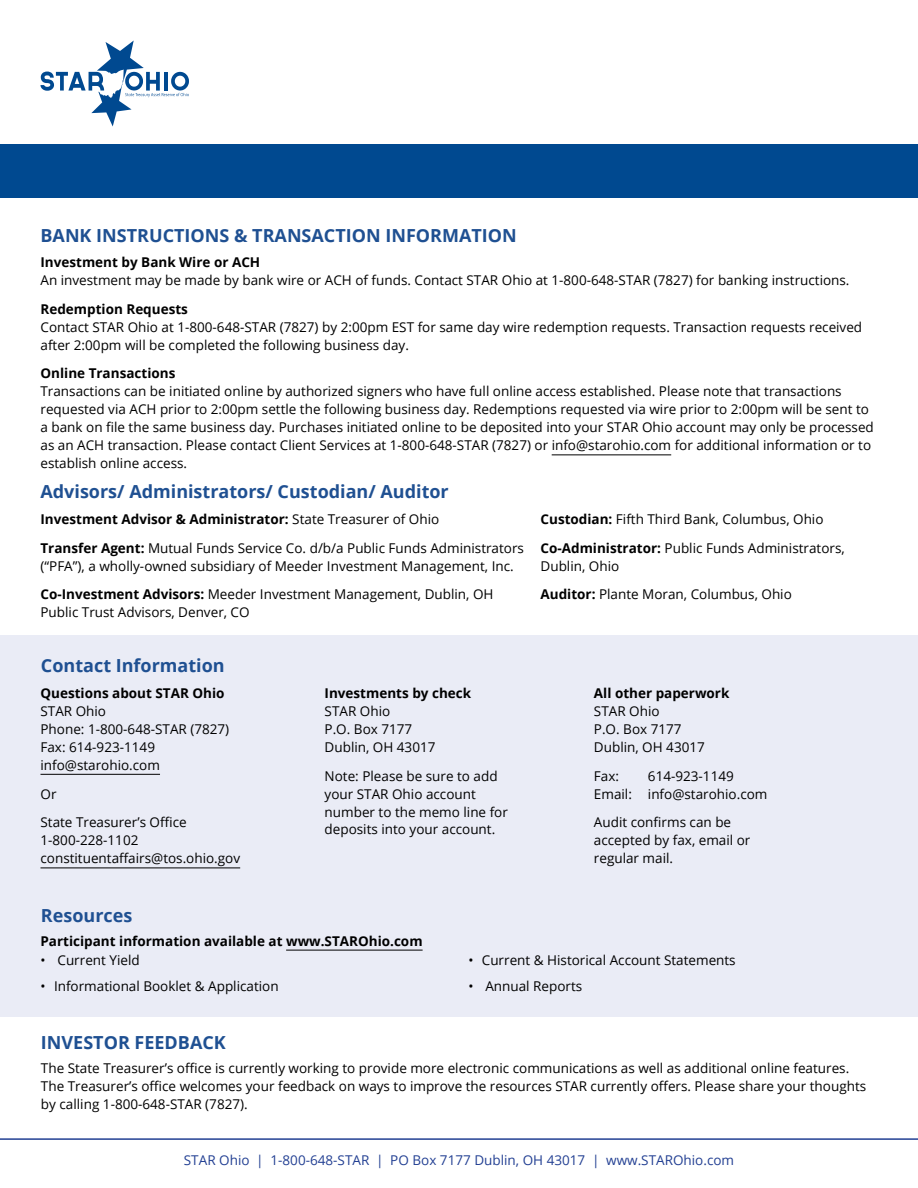
<style>
.page{position:relative;width:918px;height:1188px;background:#fff}
.page>*{position:absolute;margin:0;border:0;box-sizing:border-box;transform-origin:0 0}
.t1{font:700 18px "Open Sans";color:#1f5092}
.t2{font:13.5px/18px "Open Sans";color:#000}
.t3{font:700 13.5px "Open Sans";color:#000}
.t4{font:13.5px "Open Sans";color:#234093}
.s1{font-weight:700}
</style>
<div class="page">
<hr style="left:552px;top:455px;width:119px;height:1px;background:#000">
<svg style="left:40px;top:40px;width:149px;height:87px"></svg>
<div style="left:0;top:144px;width:918px;height:54px;background:#004990"></div>
<div style="left:0;top:635px;width:918px;height:382px;background:#eaecf6"></div>
<hr style="left:40px;top:774px;width:120px;height:1px;background:#000">
<hr style="left:40px;top:868px;width:200px;height:1px;background:#000">
<hr style="left:286px;top:950px;width:137px;height:1px;background:#000">
<hr style="left:0;top:1138px;width:918px;height:2px;background:#234093">
<h1 class="t1" style="left:40px;top:223px;width:478px">BANK INSTRUCTIONS &amp; TRANSACTION INFORMATION</h1>
<p class="t3" style="left:40px;top:252px;width:221px">Investment by Bank Wire or ACH</p>
<p class="t2" style="left:40px;top:271px;width:811px">An investment may be made by bank wire or ACH of funds. Contact STAR Ohio at 1-800-648-STAR (7827) for banking instructions.</p>
<p class="t3" style="left:40px;top:299px;width:149px">Redemption Requests</p>
<p class="t2" style="left:40px;top:317px;width:823px">Contact STAR Ohio at 1-800-648-STAR (7827) by 2:00pm EST for same day wire redemption requests. Transaction requests received after 2:00pm will be completed the following business day.</p>
<p class="t3" style="left:40px;top:364px;width:136px">Online Transactions</p>
<p class="t2" style="left:40px;top:382px;width:835px">Transactions can be initiated online by authorized signers who have full online access established. Please note that transactions requested via ACH prior to 2:00pm settle the following business day. Redemptions requested via wire prior to 2:00pm will be sent to a bank on file the same business day. Purchases initiated online to be deposited into your STAR Ohio account may only be processed as an ACH transaction. Please contact Client Services at 1-800-648-STAR (7827) or info@starohio.com for additional information or to establish online access.</p>
<h1 class="t1" style="left:40px;top:478px;width:410px">Advisors/ Administrators/ Custodian/ Auditor</h1>
<p class="t2" style="left:40px;top:504px;width:485px;line-height:28.8px"><span class="s1">Investment Advisor &amp; Administrator:</span> State Treasurer of Ohio<br><span class="s1">Transfer Agent:</span> Mutual Funds Service Co. d/b/a Public Funds Administrators</p>
<p class="t2" style="left:40px;top:551px;width:475px;line-height:28.8px">(“PFA”), a wholly-owned subsidiary of Meeder Investment Management, Inc.<br><span class="s1">Co-Investment Advisors:</span> Meeder Investment Management, Dublin, OH</p>
<p class="t2" style="left:40px;top:603px;width:211px">Public Trust Advisors, Denver, CO</p>
<h1 class="t1" style="left:41px;top:652px;width:185px">Contact Information</h1>
<p class="t3" style="left:40px;top:683px;width:186px">Questions about STAR Ohio</p>
<p class="t2" style="left:40px;top:702px;width:190px">STAR Ohio<br>Phone: 1-800-648-STAR (7827)<br>Fax: 614-923-1149 info@starohio.com</p>
<p class="t2" style="left:40px;top:779px;width:148px;line-height:28.8px">Or<br>State Treasurer’s Office</p>
<p class="t2" style="left:40px;top:831px;width:201px">1-800-228-1102 constituentaffairs@tos.ohio.gov</p>
<p class="t2" style="left:541px;top:504px;width:306px;line-height:28.8px"><span class="s1">Custodian:</span> Fifth Third Bank, Columbus, Ohio<br><span class="s1">Co-Administrator:</span> Public Funds Administrators,</p>
<p class="t2" style="left:541px;top:551px;width:253px;line-height:28.8px">Dublin, Ohio<br><span class="s1">Auditor:</span> Plante Moran, Columbus, Ohio</p>
<p class="t3" style="left:325px;top:683px;width:148px">Investments by check</p>
<p class="t2" style="left:325px;top:701px;width:112px">STAR Ohio<br>P.O. Box 7177<br>Dublin, OH 43017</p>
<p class="t2" style="left:325px;top:766px;width:185px">Note: Please be sure to add your STAR Ohio account number to the memo line for deposits into your account.</p>
<p class="t3" style="left:594px;top:683px;width:137px">All other paperwork</p>
<p class="t2" style="left:594px;top:702px;width:112px">STAR Ohio<br>P.O. Box 7177<br>Dublin, OH 43017</p>
<p class="t2" style="left:594px;top:766px;width:27px">Fax:</p>
<p class="t2" style="left:594px;top:766px;width:175px;text-indent:54px">614-923-1149<br>Email: info@starohio.com</p>
<p class="t2" style="left:594px;top:813px;width:158px">Audit confirms can be accepted by fax, email or regular mail.</p>
<h1 class="t1" style="left:41px;top:903px;width:93px">Resources</h1>
<p class="t3" style="left:40px;top:931px;width:384px">Participant information available at www.STAROhio.com</p>
<p class="t2" style="left:40px;top:951px;width:101px">• Current Yield</p>
<p class="t2" style="left:40px;top:977px;width:240px">• Informational Booklet &amp; Application</p>
<p class="t2" style="left:468px;top:951px;width:269px">• Current &amp; Historical Account Statements</p>
<p class="t2" style="left:468px;top:977px;width:115px">• Annual Reports</p>
<h1 class="t1" style="left:41px;top:1029px;width:186px">INVESTOR FEEDBACK</h1>
<p class="t2" style="left:41px;top:1059px;width:827px">The State Treasurer’s office is currently working to provide more electronic communications as well as additional online features.<br>The Treasurer’s office welcomes your feedback on ways to improve the resources STAR currently offers. Please share your thoughts by calling 1-800-648-STAR (7827).</p>
<p class="t4" style="left:184px;top:1151px;width:552px">STAR Ohio | 1-800-648-STAR | PO Box 7177 Dublin, OH 43017 | www.STAROhio.com</p>
</div>
